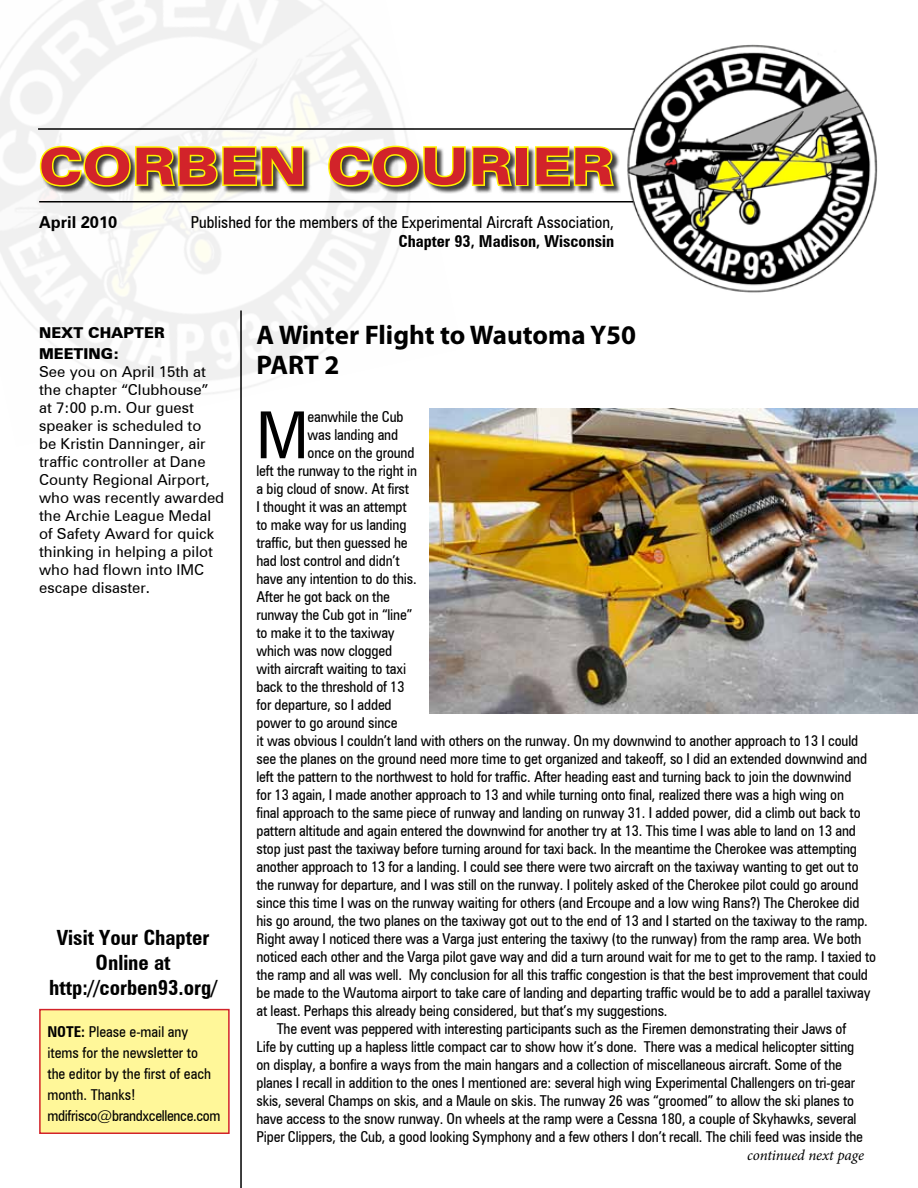
<style>
.page{position:relative;width:918px;height:1188px;background:#fff}
.page>*{position:absolute;margin:0;border:0;box-sizing:border-box;transform-origin:0 0}
.t1{font:condensed 64.95px "Zurich BT";color:#000}
.t2{font:900 expanded 51px "Zurich BT";letter-spacing:.02em;color:#d2232a}
.t3{font:700 27px/30px "Myriad Pro";color:#000}
.t4{font:700 condensed 21px/25.2px "Zurich BT";color:#000;text-align:center}
.t5{font:condensed 16.5px "Zurich BT";color:#000}
.t6{font:700 condensed 16.5px "Zurich BT";color:#000}
.t7{font:700 16.5px "Zurich BT";color:#000}
.t8{font:condensed 15px/21px "Zurich BT";letter-spacing:-.01em;color:#000}
.t9{font:15px/18px "Zurich BT";color:#000}
.t10{font:900 15px/21px "Zurich BT";color:#000}
.t11{font:italic 15px "Minion Pro";letter-spacing:-.005em;color:#000}
.s1{font-weight:700}
</style>
<div class="page">
<img style="left:624px;top:44px;width:254px;height:249px">
<hr style="left:38px;top:128px;width:596px;height:2px;background:#000">
<hr style="left:39px;top:201px;width:594px;height:1px;background:#000">
<div style="left:41px;top:146px;width:581px;height:48px;background:#000;opacity:.75"></div>
<svg style="left:38px;top:138px;width:267px;height:50px"></svg>
<svg style="left:327px;top:138px;width:187px;height:50px"></svg>
<div style="left:515px;top:146px;width:14px;height:40px;border:3px solid #fff200"></div>
<svg style="left:534px;top:146px;width:82px;height:41px;background:#aba647"></svg>
<hr style="left:240px;top:310px;width:2px;height:878px;background:#000">
<div style="left:40px;top:1010px;width:189px;height:123px;background:#fff799"></div>
<div style="left:39px;top:1009px;width:191px;height:125px;border:2px solid #d2232a"></div>
<img style="left:429px;top:408px;width:489px;height:305px">
<h2 class="t2" style="left:39px;top:136px;width:576px">CORBEN COURIER</h2>
<p class="t7" style="left:39px;top:212px;width:80px">April 2010</p>
<p class="t5" style="left:191px;top:212px;width:425px">Published for the members of the Experimental Aircraft Association,</p>
<p class="t6" style="left:399px;top:232px;width:217px">Chapter 93, Madison, Wisconsin</p>
<p class="t10" style="left:39px;top:322px;width:127px">NEXT CHAPTER<br>MEETING:</p>
<p class="t9" style="left:39px;top:363px;width:187px">See you on April 15th at the chapter “Clubhouse” at 7:00 p.m. Our guest speaker is scheduled to<br>be Kristin Danninger, air traffic controller at Dane<br>County Regional Airport, who was recently awarded the Archie League Medal of Safety Award for quick thinking in helping a pilot who had flown into IMC escape disaster.</p>
<h3 class="t4" style="left:49px;top:925px;width:169px">Visit Your Chapter<br>Online at http://corben93.org/</h3>
<p class="t8" style="left:47px;top:1021px;width:175px"><span class="s1">NOTE:</span> Please e-mail any items for the newsletter to<br>the editor by the first of each month. Thanks! mdifrisco@brandxcellence.com</p>
<h3 class="t3" style="left:256px;top:319px;width:381px">A Winter Flight to Wautoma Y50<br>PART 2</h3>
<h1 class="t1" style="left:256px;top:396px;width:53px">M</h1>
<p class="t8" style="left:308px;top:406px;width:97px">eanwhile the Cub</p>
<p class="t8" style="left:308px;top:424px;width:92px">was landing and</p>
<p class="t8" style="left:308px;top:442px;width:108px">once on the ground</p>
<p class="t8" style="left:256px;top:460px;width:162px">left the runway to the right in</p>
<p class="t8" style="left:256px;top:478px;width:154px">a big cloud of snow. At first</p>
<p class="t8" style="left:256px;top:496px;width:152px">I thought it was an attempt</p>
<p class="t8" style="left:256px;top:514px;width:151px">to make way for us landing</p>
<p class="t8" style="left:256px;top:532px;width:153px">traffic, but then guessed he</p>
<p class="t8" style="left:256px;top:550px;width:145px">had lost control and didn’t</p>
<p class="t8" style="left:256px;top:568px;width:162px">have any intention to do this.</p>
<p class="t8" style="left:256px;top:586px;width:135px">After he got back on the</p>
<p class="t8" style="left:256px;top:604px;width:157px">runway the Cub got in “line”</p>
<p class="t8" style="left:256px;top:622px;width:140px">to make it to the taxiway</p>
<p class="t8" style="left:256px;top:640px;width:137px">which was now clogged</p>
<p class="t8" style="left:256px;top:658px;width:151px">with aircraft waiting to taxi</p>
<p class="t8" style="left:256px;top:676px;width:150px">back to the threshold of 13</p>
<p class="t8" style="left:256px;top:694px;width:137px">for departure, so I added</p>
<p class="t8" style="left:256px;top:712px;width:143px">power to go around since</p>
<p class="t8" style="left:256px;top:730px;width:603px">it was obvious I couldn’t land with others on the runway. On my downwind to another approach to 13 I could</p>
<p class="t8" style="left:256px;top:748px;width:612px">see the planes on the ground need more time to get organized and takeoff, so I did an extended downwind and</p>
<p class="t8" style="left:256px;top:766px;width:596px">left the pattern to the northwest to hold for traffic. After heading east and turning back to join the downwind</p>
<p class="t8" style="left:256px;top:784px;width:589px">for 13 again, I made another approach to 13 and while turning onto final, realized there was a high wing on</p>
<p class="t8" style="left:256px;top:802px;width:606px">final approach to the same piece of runway and landing on runway 31. I added power, did a climb out back to</p>
<p class="t8" style="left:256px;top:820px;width:601px">pattern altitude and again entered the downwind for another try at 13. This time I was able to land on 13 and</p>
<p class="t8" style="left:256px;top:838px;width:602px">stop just past the taxiway before turning around for taxi back. In the meantime the Cherokee was attempting</p>
<p class="t8" style="left:256px;top:856px;width:604px">another approach to 13 for a landing. I could see there were two aircraft on the taxiway wanting to get out to</p>
<p class="t8" style="left:256px;top:874px;width:604px">the runway for departure, and I was still on the runway. I politely asked of the Cherokee pilot could go around</p>
<p class="t8" style="left:256px;top:892px;width:605px">since this time I was on the runway waiting for others (and Ercoupe and a low wing Rans?) The Cherokee did</p>
<p class="t8" style="left:256px;top:910px;width:613px">his go around, the two planes on the taxiway got out to the end of 13 and I started on the taxiway to the ramp.</p>
<p class="t8" style="left:256px;top:928px;width:607px">Right away I noticed there was a Varga just entering the taxiwy (to the runway) from the ramp area. We both</p>
<p class="t8" style="left:256px;top:946px;width:621px">noticed each other and the Varga pilot gave way and did a turn around wait for me to get to the ramp. I taxied to</p>
<p class="t8" style="left:256px;top:964px;width:613px">the ramp and all was well. My conclusion for all this traffic congestion is that the best improvement that could</p>
<p class="t8" style="left:256px;top:982px;width:616px">be made to the Wautoma airport to take care of landing and departing traffic would be to add a parallel taxiway</p>
<p class="t8" style="left:256px;top:1000px;width:413px">at least. Perhaps this already being considered, but that’s my suggestions.</p>
<p class="t8" style="left:277px;top:1018px;width:571px">The event was peppered with interesting participants such as the Firemen demonstrating their Jaws of</p>
<p class="t8" style="left:256px;top:1036px;width:599px">Life by cutting up a hapless little compact car to show how it’s done. There was a medical helicopter sitting</p>
<p class="t8" style="left:256px;top:1054px;width:587px">on display, a bonfire a ways from the main hangars and a collection of miscellaneous aircraft. Some of the</p>
<p class="t8" style="left:256px;top:1072px;width:600px">planes I recall in addition to the ones I mentioned are: several high wing Experimental Challengers on tri-gear</p>
<p class="t8" style="left:256px;top:1090px;width:599px">skis, several Champs on skis, and a Maule on skis. The runway 26 was “groomed” to allow the ski planes to</p>
<p class="t8" style="left:256px;top:1108px;width:602px">have access to the snow runway. On wheels at the ramp were a Cessna 180, a couple of Skyhawks, several</p>
<p class="t8" style="left:256px;top:1126px;width:608px">Piper Clippers, the Cub, a good looking Symphony and a few others I don’t recall. The chili feed was inside the</p>
<p class="t11" style="left:747px;top:1145px;width:118px">continued next page</p>
</div>
